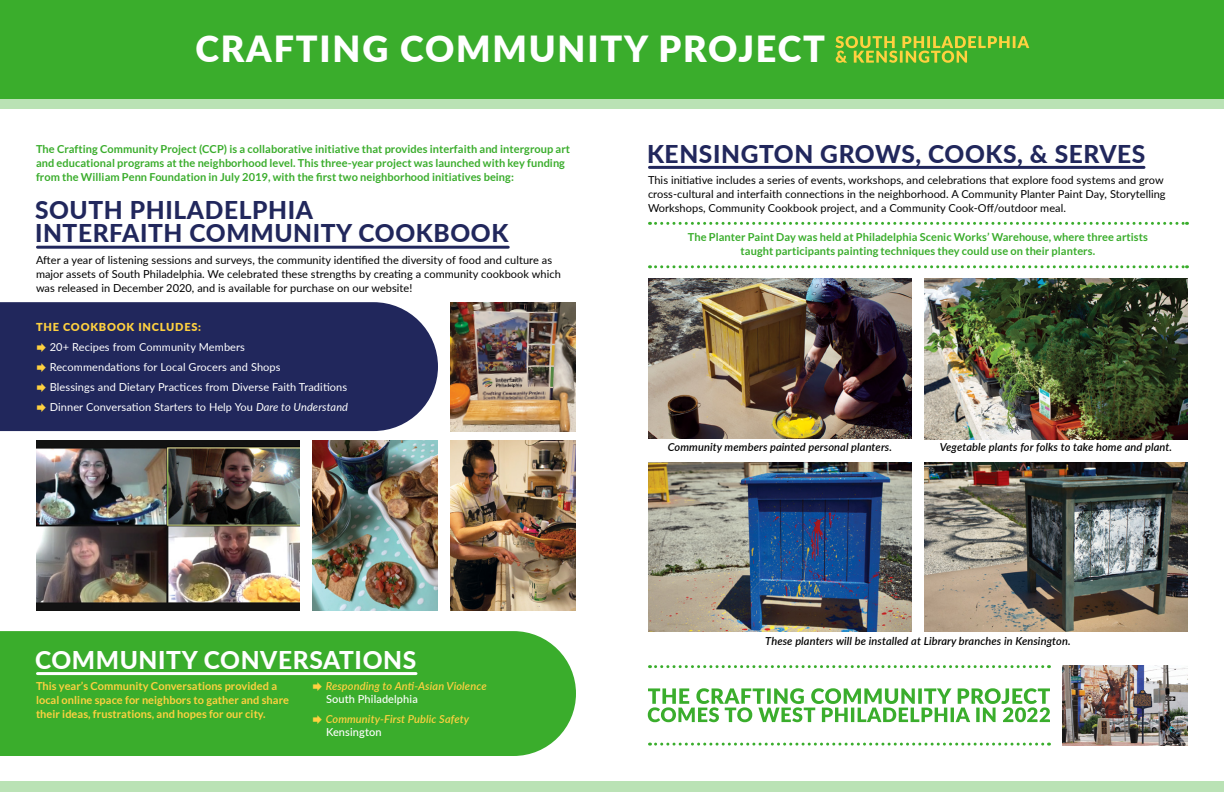
<style>
.page{position:relative;width:1224px;height:792px;background:#fff}
.page>*{position:absolute;margin:0;border:0;box-sizing:border-box;transform-origin:0 0}
.t1{font:900 36px "Lato";letter-spacing:.05em;color:#fff}
.t2{font:800 24.5px/23px "Lato";letter-spacing:.025em;color:#21275c}
.t3{font:800 24.5px "Lato";letter-spacing:.025em;color:#fff}
.t4{font:11px/14px "Lato";letter-spacing:.005em;color:#000}
.t5{font:700 11px/14px "Lato";letter-spacing:.005em;color:#3aad2c}
.t6{font:11px/20px "Lato";letter-spacing:.01em;color:#fff}
.t7{font:italic 600 11px "Lato";letter-spacing:.01em;color:#000}
.t8{font:700 11px/14px "Lato";letter-spacing:.005em;color:#ffd140}
.t9{font:italic 600 11px "Lato";letter-spacing:.01em;color:#ffd140}
.t10{font:500 11px "Lato";letter-spacing:.01em;color:#fff}
.t11{font:900 11px "Lato";letter-spacing:.07em;color:#ffd140}
.s1{font-style:italic}
</style>
<div class="page">
<div style="left:0;top:781px;width:1224px;height:11px;background:#bae2b5"></div>
<div style="left:0;top:33px;width:1224px;height:76px;background:#bae2b5"></div>
<div style="left:0;top:0;width:1224px;height:99px;background:#3aad2c"></div>
<svg style="left:835px;top:36px;width:194px;height:27px"></svg>
<hr style="left:650px;top:166px;width:494px;height:3px;background:#21275c">
<hr style="left:38px;top:246px;width:470px;height:3px;background:#21275c">
<div style="left:0;top:302px;width:438px;height:129px;background:#21275c"></div>
<img style="left:450px;top:302px;width:126px;height:129px">
<img style="left:312px;top:441px;width:126px;height:170px">
<img style="left:450px;top:441px;width:126px;height:170px">
<img style="left:36px;top:441px;width:264px;height:170px">
<img style="left:924px;top:462px;width:264px;height:170px">
<img style="left:648px;top:278px;width:264px;height:161px">
<img style="left:648px;top:462px;width:264px;height:170px">
<img style="left:924px;top:278px;width:264px;height:161px">
<img style="left:1062px;top:665px;width:126px;height:81px">
<svg style="left:650px;top:222px;width:537px;height:3px"></svg>
<svg style="left:650px;top:265px;width:537px;height:3px"></svg>
<div style="left:0;top:631px;width:576px;height:125px;background:#3aad2c"></div>
<hr style="left:38px;top:672px;width:378px;height:3px;background:#fff">
<svg style="left:650px;top:665px;width:399px;height:3px"></svg>
<svg style="left:650px;top:743px;width:399px;height:3px"></svg>
<svg style="left:648px;top:688px;width:402px;height:34px"></svg>
<svg style="left:37px;top:343px;width:9px;height:9px"></svg>
<svg style="left:37px;top:363px;width:9px;height:9px"></svg>
<svg style="left:37px;top:383px;width:9px;height:9px"></svg>
<svg style="left:37px;top:403px;width:9px;height:9px"></svg>
<svg style="left:313px;top:682px;width:9px;height:9px"></svg>
<svg style="left:313px;top:715px;width:9px;height:9px"></svg>
<p class="t1" style="left:195px;top:22px;width:631px">CRAFTING COMMUNITY PROJECT</p>
<p class="t5" style="left:36px;top:142px;width:536px">The Crafting Community Project (CCP) is a collaborative initiative that provides interfaith and intergroup art and educational programs at the neighborhood level. This three-year project was launched with key funding from the William Penn Foundation in July 2019, with the first two neighborhood initiatives being:</p>
<p class="t2" style="left:35px;top:198px;width:475px">SOUTH PHILADELPHIA<br>INTERFAITH COMMUNITY COOKBOOK</p>
<p class="t4" style="left:36px;top:252px;width:526px">After a year of listening sessions and surveys, the community identified the diversity of food and culture as major assets of South Philadelphia. We celebrated these strengths by creating a community cookbook which was released in December 2020, and is available for purchase on our website!</p>
<p class="t11" style="left:36px;top:319px;width:167px">THE COOKBOOK INCLUDES:</p>
<p class="t6" style="left:50px;top:336px;width:197px">20+ Recipes from Community Members</p>
<p class="t6" style="left:50px;top:356px;width:232px">Recommendations for Local Grocers and Shops</p>
<p class="t6" style="left:50px;top:376px;width:300px">Blessings and Dietary Practices from Diverse Faith Traditions<br>Dinner Conversation Starters to Help You <span class="s1">Dare to Understand</span></p>
<p class="t3" style="left:35px;top:642px;width:383px">COMMUNITY CONVERSATIONS</p>
<p class="t8" style="left:36px;top:678px;width:255px">This year’s Community Conversations provided a local online space for neighbors to gather and share their ideas, frustrations, and hopes for our city.</p>
<p class="t9" style="left:326px;top:678px;width:162px">Responding to Anti-Asian Violence</p>
<p class="t10" style="left:326px;top:691px;width:93px">South Philadelphia</p>
<p class="t9" style="left:326px;top:711px;width:145px">Community-First Public Safety</p>
<p class="t10" style="left:326px;top:724px;width:57px">Kensington</p>
<p class="t2" style="left:647px;top:141px;width:500px">KENSINGTON GROWS, COOKS, &amp; SERVES</p>
<p class="t4" style="left:648px;top:172px;width:519px">This initiative includes a series of events, workshops, and celebrations that explore food systems and grow cross-cultural and interfaith connections in the neighborhood. A Community Planter Paint Day, Storytelling<br>Workshops, Community Cookbook project, and a Community Cook-Off/outdoor meal.</p>
<p class="t5" style="left:688px;top:230px;width:462px;text-align:center">The Planter Paint Day was held at Philadelphia Scenic Works’ Warehouse, where three artists taught participants painting techniques they could use on their planters.</p>
<p class="t7" style="left:668px;top:439px;width:226px">Community members painted personal planters.</p>
<p class="t7" style="left:940px;top:439px;width:234px">Vegetable plants for folks to take home and plant.</p>
<p class="t7" style="left:765px;top:633px;width:307px">These planters will be installed at Library branches in Kensington.</p>
</div>
